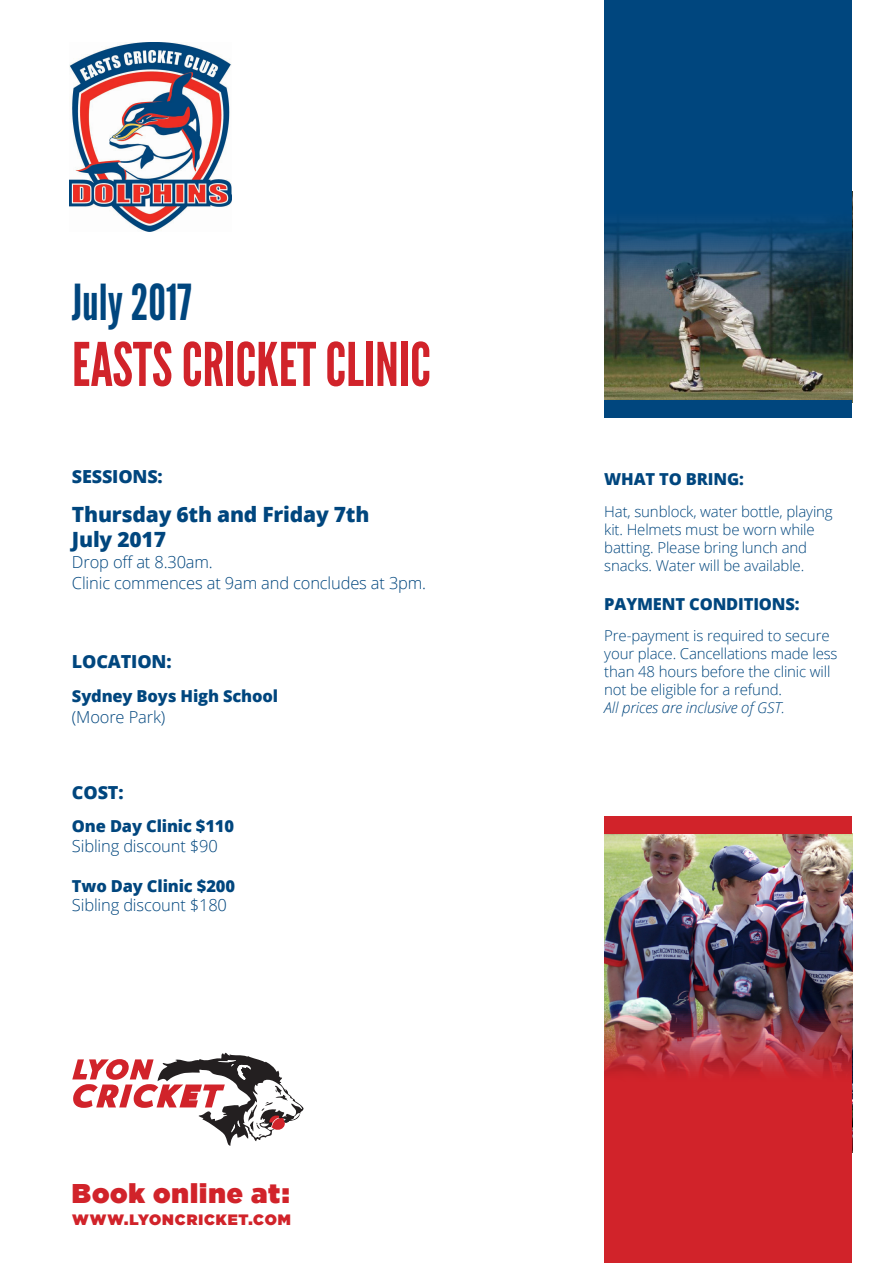
<style>
.page{position:relative;width:893px;height:1263px;background:#fff}
.page>*{position:absolute;margin:0;border:0;box-sizing:border-box;transform-origin:0 0}
.t1{font:60px "League Gothic";color:#d1232a}
.t2{font:49.5px "League Gothic";color:#00467e}
.t3{font:27px "Gotham Ultra";letter-spacing:.035em;color:#d1232a}
.t4{font:800 21px/25.2px "Open Sans";letter-spacing:-.01em;color:#00467e}
.t5{font:800 18px "Open Sans";letter-spacing:-.01em;color:#00467e}
.t6{font:800 16.5px/21.6px "Open Sans";letter-spacing:-.01em;color:#00467e}
.t7{font:300 16.5px/21px "Open Sans";letter-spacing:-.01em;color:#00467e}
.t8{font:300 15px/18px "Open Sans";letter-spacing:-.01em;color:#00467e}
.t9{font:15px "Gotham Ultra";letter-spacing:.06em;color:#d1232a}
.s1{font-weight:300}
.s2{font-style:italic}
</style>
<div class="page">
<img style="left:604px;top:834px;width:248px;height:50px">
<img style="left:69px;top:43px;width:163px;height:188px">
<svg style="left:72px;top:1052px;width:232px;height:94px"></svg>
<div style="left:604px;top:816px;width:248px;height:17px;background:#d1232a"></div>
<svg style="left:604px;top:0;width:248px;height:418px;background:#1f4e6d"></svg>
<img style="left:604px;top:884px;width:248px;height:379px">
<p class="t2" style="left:72px;top:273px;width:121px">July 2017</p>
<p class="t1" style="left:72px;top:329px;width:360px">EASTS CRICKET CLINIC</p>
<p class="t5" style="left:72px;top:463px;width:92px">SESSIONS:</p>
<p class="t4" style="left:72px;top:500px;width:299px">Thursday 6th and Friday 7th<br>July 2017</p>
<p class="t7" style="left:72px;top:551px;width:356px">Drop off at 8.30am.<br>Clinic commences at 9am and concludes at 3pm.</p>
<p class="t5" style="left:72px;top:648px;width:101px">LOCATION:</p>
<p class="t6" style="left:72px;top:684px;width:208px">Sydney Boys High School <span class="s1">(Moore Park)</span></p>
<p class="t5" style="left:72px;top:778px;width:53px">COST:</p>
<p class="t6" style="left:72px;top:814px;width:164px">One Day Clinic $110</p>
<p class="t7" style="left:72px;top:835px;width:147px">Sibling discount $90</p>
<p class="t6" style="left:72px;top:874px;width:165px">Two Day Clinic $200</p>
<p class="t7" style="left:72px;top:894px;width:157px">Sibling discount $180</p>
<p class="t3" style="left:72px;top:1178px;width:219px">Book online at:</p>
<p class="t9" style="left:72px;top:1211px;width:220px">WWW.LYONCRICKET.COM</p>
<p class="t6" style="left:604px;top:468px;width:141px">WHAT TO BRING:</p>
<p class="t8" style="left:604px;top:502px;width:230px">Hat, sunblock, water bottle, playing kit. Helmets must be worn while batting. Please bring lunch and snacks. Water will be available.</p>
<p class="t6" style="left:604px;top:592px;width:197px">PAYMENT CONDITIONS:</p>
<p class="t8" style="left:604px;top:626px;width:235px">Pre-payment is required to secure your place. Cancellations made less than 48 hours before the clinic will not be eligible for a refund.<br><span class="s2">All prices are inclusive of GST.</span></p>
</div>
